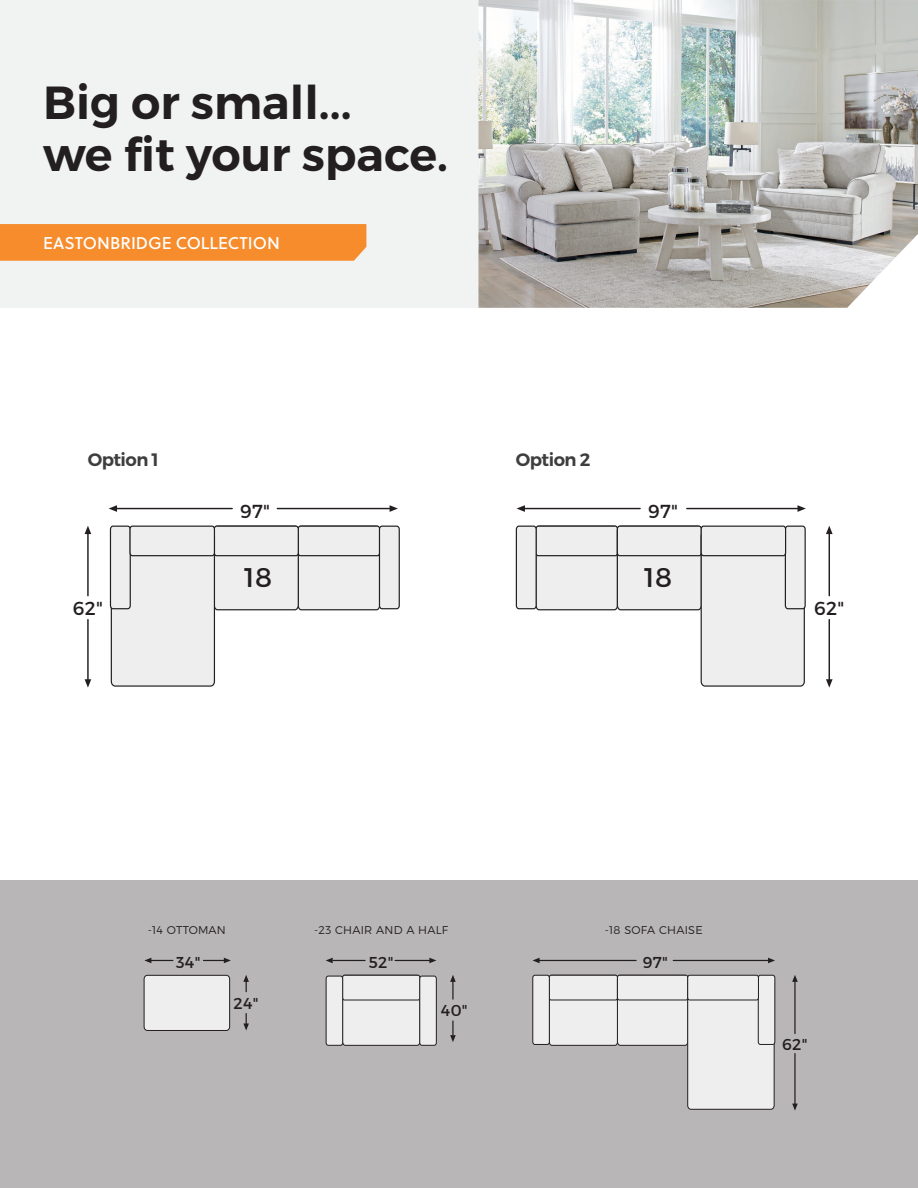
<style>
.page{position:relative;width:918px;height:1188px;background:#fff}
.page>*{position:absolute;margin:0;border:0;box-sizing:border-box;transform-origin:0 0}
.t1{font:600 46.35px/52.2px "Montserrat";color:#231f20}
.t2{font:27px "Montserrat";color:#231f20}
.t3{font:18.9px "Montserrat";letter-spacing:.02em;color:#231f20}
.t4{font:600 18px "Montserrat";letter-spacing:-.03em;color:#3e3e3f}
.t5{font:17.1px "Soleil Bk";color:#fff}
.t6{font:15.75px "Montserrat";letter-spacing:.02em;color:#231f20}
.t7{font:300 11.25px "Montserrat";letter-spacing:.02em;color:#231f20}
.s1{font-size:16.95px}
</style>
<div class="page">
<div style="left:0;top:0;width:828px;height:308px;background:#f1f3f3"></div>
<img style="left:478px;top:0;width:440px;height:308px">
<div style="left:0;top:224px;width:366px;height:37px;background:#f68c2c"></div>
<svg style="left:515px;top:525px;width:291px;height:162px"></svg>
<hr style="left:524px;top:508px;width:116px;height:1px;background:#231f20">
<hr style="left:687px;top:508px;width:110px;height:1px;background:#231f20">
<svg style="left:517px;top:505px;width:8px;height:7px"></svg>
<svg style="left:797px;top:505px;width:9px;height:7px"></svg>
<hr style="left:829px;top:534px;width:1px;height:62px;background:#231f20">
<hr style="left:829px;top:620px;width:1px;height:60px;background:#231f20">
<svg style="left:826px;top:526px;width:7px;height:8px"></svg>
<svg style="left:826px;top:679px;width:7px;height:9px"></svg>
<svg style="left:109px;top:525px;width:291px;height:162px"></svg>
<hr style="left:116px;top:508px;width:116px;height:1px;background:#231f20">
<hr style="left:277px;top:508px;width:113px;height:1px;background:#231f20">
<svg style="left:109px;top:505px;width:8px;height:7px"></svg>
<svg style="left:390px;top:505px;width:8px;height:7px"></svg>
<hr style="left:87px;top:534px;width:2px;height:62px;background:#231f20">
<hr style="left:87px;top:620px;width:2px;height:60px;background:#231f20">
<svg style="left:85px;top:526px;width:6px;height:8px"></svg>
<svg style="left:85px;top:679px;width:6px;height:9px"></svg>
<div style="left:0;top:880px;width:918px;height:308px;background:#b8b6b6"></div>
<div style="left:144px;top:975px;width:86px;height:55px;background:#eeeeef;border-radius:4px"></div>
<div style="left:144px;top:975px;width:86px;height:56px;border:1px solid #231f20;border-radius:4px"></div>
<svg style="left:144px;top:958px;width:29px;height:5px"></svg>
<svg style="left:203px;top:958px;width:28px;height:5px"></svg>
<svg style="left:243px;top:975px;width:6px;height:17px"></svg>
<svg style="left:243px;top:1014px;width:6px;height:17px"></svg>
<svg style="left:342px;top:974px;width:78px;height:72px;background:#e3e3e4"></svg>
<div style="left:326px;top:976px;width:17px;height:69px;background:#eeeeef;border-radius:2px"></div>
<div style="left:326px;top:976px;width:17px;height:70px;border:1px solid #231f20;border-radius:2px"></div>
<div style="left:420px;top:976px;width:16px;height:69px;background:#eeeeef;border-radius:2px"></div>
<div style="left:419px;top:976px;width:18px;height:70px;border:1px solid #231f20;border-radius:2px"></div>
<svg style="left:450px;top:975px;width:6px;height:24px"></svg>
<svg style="left:450px;top:1021px;width:6px;height:21px"></svg>
<svg style="left:326px;top:958px;width:7px;height:5px"></svg>
<svg style="left:429px;top:958px;width:7px;height:5px"></svg>
<hr style="left:395px;top:960px;width:35px;height:1px;background:#231f20">
<hr style="left:333px;top:960px;width:32px;height:1px;background:#231f20">
<div style="left:533px;top:975px;width:16px;height:69px;background:#eeeeef;border-radius:2px"></div>
<div style="left:532px;top:975px;width:18px;height:70px;border:1px solid #231f20;border-radius:2px"></div>
<svg style="left:548px;top:974px;width:227px;height:136px"></svg>
<hr style="left:539px;top:960px;width:97px;height:1px;background:#231f20">
<hr style="left:673px;top:960px;width:95px;height:1px;background:#231f20">
<svg style="left:533px;top:958px;width:7px;height:5px"></svg>
<svg style="left:768px;top:958px;width:7px;height:5px"></svg>
<hr style="left:794px;top:982px;width:2px;height:52px;background:#231f20">
<hr style="left:794px;top:1054px;width:2px;height:50px;background:#231f20">
<svg style="left:792px;top:975px;width:6px;height:7px"></svg>
<svg style="left:792px;top:1104px;width:6px;height:7px"></svg>
<p class="t1" style="left:43px;top:76px;width:407px">Big or small...<br>we fit your space.</p>
<p class="t5" style="left:43px;top:230px;width:238px">EASTONBRIDGE <span class="s1">COLLECTION</span></p>
<p class="t4" style="left:88px;top:448px;width:73px">Option 1</p>
<p class="t4" style="left:516px;top:448px;width:76px">Option 2</p>
<p class="t3" style="left:240px;top:499px;width:31px">97"</p>
<p class="t3" style="left:73px;top:597px;width:32px">62"</p>
<p class="t2" style="left:244px;top:561px;width:29px">18</p>
<p class="t3" style="left:648px;top:499px;width:31px">97"</p>
<p class="t2" style="left:644px;top:561px;width:29px">18</p>
<p class="t3" style="left:814px;top:597px;width:32px">62"</p>
<p class="t7" style="left:148px;top:921px;width:80px">-14 OTTOMAN</p>
<p class="t6" style="left:176px;top:953px;width:26px">34"</p>
<p class="t6" style="left:234px;top:994px;width:27px">24"</p>
<p class="t7" style="left:314px;top:921px;width:135px">-23 CHAIR AND A HALF</p>
<p class="t6" style="left:369px;top:953px;width:26px">52"</p>
<p class="t6" style="left:441px;top:1001px;width:28px">40"</p>
<p class="t7" style="left:605px;top:921px;width:99px">-18 SOFA CHAISE</p>
<p class="t6" style="left:643px;top:953px;width:27px">97"</p>
<p class="t6" style="left:782px;top:1035px;width:27px">62"</p>
</div>
